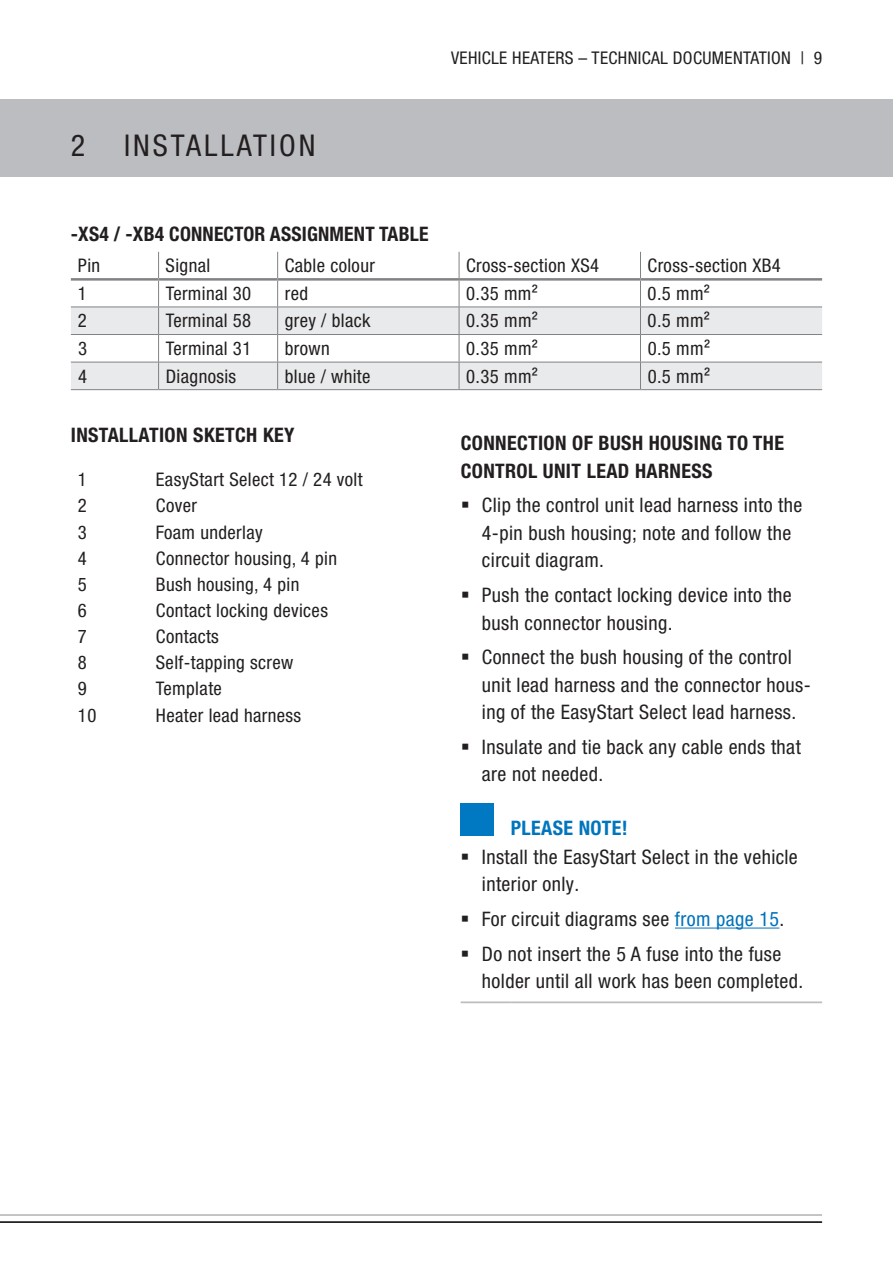
<style>
.page{position:relative;width:893px;height:1262px;background:#fff}
.page>*{position:absolute;margin:0;border:0;box-sizing:border-box;transform-origin:0 0}
.t1{font:condensed 30px "Helvetica Neue LTW1 G";color:#231f20}
.t2{font:condensed 20px/27.5px "Helvetica Neue LTW1 G";letter-spacing:.02em;color:#231f20}
.t3{font:700 condensed 20px/27.5px "Helvetica Neue LTW1 G";letter-spacing:.02em;color:#231f20}
.t4{font:700 condensed 20px "Helvetica Neue LTW1 G";letter-spacing:.02em;color:#0075be}
.t5{font:condensed 18.75px "Helvetica Neue LTW1 G";letter-spacing:.02em;color:#231f20}
.t6{font:condensed 17.5px "Helvetica Neue LTW1 G";letter-spacing:.02em;color:#231f20}
.s1{color:#0072bc}
</style>
<div class="page">
<div style="left:0;top:99px;width:893px;height:78px;background:#bcbdc0"></div>
<hr style="left:0;top:1214px;width:822px;height:1px;background:#bcbdc0">
<hr style="left:0;top:1221px;width:822px;height:1px;background:#231f20">
<svg style="left:71px;top:307px;width:751px;height:82px;fill:#e9eaeb"></svg>
<svg style="left:640px;top:252px;width:1px;height:137px"></svg>
<hr style="left:71px;top:306px;width:88px;height:1px;background:#808285">
<hr style="left:159px;top:306px;width:119px;height:1px;background:#808285">
<hr style="left:278px;top:306px;width:181px;height:1px;background:#808285">
<hr style="left:459px;top:306px;width:181px;height:1px;background:#808285">
<hr style="left:640px;top:306px;width:182px;height:1px;background:#808285">
<hr style="left:71px;top:334px;width:88px;height:1px;background:#808285">
<hr style="left:159px;top:334px;width:119px;height:1px;background:#808285">
<hr style="left:278px;top:334px;width:181px;height:1px;background:#808285">
<hr style="left:459px;top:334px;width:181px;height:1px;background:#808285">
<hr style="left:640px;top:334px;width:182px;height:1px;background:#808285">
<hr style="left:71px;top:361px;width:88px;height:1px;background:#808285">
<hr style="left:159px;top:361px;width:119px;height:1px;background:#808285">
<svg style="left:158px;top:252px;width:1px;height:137px"></svg>
<hr style="left:278px;top:361px;width:181px;height:1px;background:#808285">
<svg style="left:277px;top:252px;width:1px;height:137px"></svg>
<hr style="left:459px;top:361px;width:181px;height:1px;background:#808285">
<svg style="left:459px;top:252px;width:1px;height:137px"></svg>
<hr style="left:640px;top:361px;width:182px;height:1px;background:#808285">
<hr style="left:71px;top:278px;width:88px;height:2px;background:#808285">
<hr style="left:159px;top:278px;width:119px;height:2px;background:#808285">
<hr style="left:278px;top:278px;width:181px;height:2px;background:#808285">
<hr style="left:459px;top:278px;width:181px;height:2px;background:#808285">
<hr style="left:640px;top:278px;width:182px;height:2px;background:#808285">
<hr style="left:71px;top:389px;width:88px;height:1px;background:#808285">
<hr style="left:159px;top:389px;width:119px;height:1px;background:#808285">
<hr style="left:278px;top:389px;width:181px;height:1px;background:#808285">
<hr style="left:459px;top:389px;width:181px;height:1px;background:#808285">
<hr style="left:640px;top:389px;width:182px;height:1px;background:#808285">
<hr style="left:461px;top:1001px;width:50px;height:2px;background:#bcbdc0">
<hr style="left:511px;top:1001px;width:311px;height:2px;background:#bcbdc0">
<div style="left:461px;top:802px;width:33px;height:33px;background:#0079c2"></div>
<hr style="left:675px;top:927px;width:104px;height:1px;background:#0072bc">
<h1 class="t1" style="left:71px;top:128px;width:16px">2</h1>
<h1 class="t1" style="left:124px;top:128px;width:27px">Installation</h1>
<p class="t6" style="left:451px;top:47px;width:372px">VEHICLE HEATERS – TECHNICAL DOCUMENTATION | 9</p>
<p class="t3" style="left:71px;top:220px;width:359px">-XS4 / -XB4 CONNECTOR ASSIGNMENT TABLE</p>
<p class="t5" style="left:78px;top:254px;width:24px">Pin</p>
<p class="t5" style="left:166px;top:254px;width:46px">Signal</p>
<p class="t5" style="left:285px;top:254px;width:92px">Cable colour</p>
<p class="t5" style="left:466px;top:254px;width:134px">Cross-section XS4</p>
<p class="t5" style="left:648px;top:254px;width:135px">Cross-section XB4</p>
<p class="t5" style="left:78px;top:282px;width:10px">1</p>
<p class="t5" style="left:166px;top:282px;width:87px">Terminal 30</p>
<p class="t5" style="left:285px;top:282px;width:25px">red</p>
<p class="t5" style="left:466px;top:282px;width:73px">0.35 mm²</p>
<p class="t5" style="left:648px;top:282px;width:64px">0.5 mm²</p>
<p class="t5" style="left:78px;top:310px;width:10px">2</p>
<p class="t5" style="left:166px;top:310px;width:87px">Terminal 58</p>
<p class="t5" style="left:285px;top:310px;width:87px">grey / black</p>
<p class="t5" style="left:466px;top:310px;width:73px">0.35 mm²</p>
<p class="t5" style="left:648px;top:310px;width:64px">0.5 mm²</p>
<p class="t5" style="left:78px;top:337px;width:10px">3</p>
<p class="t5" style="left:166px;top:337px;width:87px">Terminal 31</p>
<p class="t5" style="left:285px;top:337px;width:47px">brown</p>
<p class="t5" style="left:466px;top:337px;width:73px">0.35 mm²</p>
<p class="t5" style="left:648px;top:337px;width:64px">0.5 mm²</p>
<p class="t5" style="left:78px;top:365px;width:10px">4</p>
<p class="t5" style="left:166px;top:365px;width:72px">Diagnosis</p>
<p class="t5" style="left:285px;top:365px;width:87px">blue / white</p>
<p class="t5" style="left:466px;top:365px;width:73px">0.35 mm²</p>
<p class="t5" style="left:648px;top:365px;width:64px">0.5 mm²</p>
<p class="t3" style="left:71px;top:421px;width:225px">INSTALLATION SKETCH KEY</p>
<p class="t5" style="left:78px;top:468px;width:11px">1</p>
<p class="t5" style="left:156px;top:468px;width:208px">EasyStart Select 12 / 24 volt</p>
<p class="t5" style="left:78px;top:494px;width:11px">2</p>
<p class="t5" style="left:156px;top:494px;width:43px">Cover</p>
<p class="t5" style="left:78px;top:521px;width:11px">3</p>
<p class="t5" style="left:156px;top:521px;width:108px">Foam underlay</p>
<p class="t5" style="left:78px;top:547px;width:11px">4</p>
<p class="t5" style="left:156px;top:547px;width:183px">Connector housing, 4 pin</p>
<p class="t5" style="left:78px;top:573px;width:11px">5</p>
<p class="t5" style="left:156px;top:573px;width:145px">Bush housing, 4 pin</p>
<p class="t5" style="left:78px;top:599px;width:11px">6</p>
<p class="t5" style="left:156px;top:599px;width:174px">Contact locking devices</p>
<p class="t5" style="left:78px;top:625px;width:11px">7</p>
<p class="t5" style="left:156px;top:625px;width:65px">Contacts</p>
<p class="t5" style="left:78px;top:651px;width:11px">8</p>
<p class="t5" style="left:156px;top:651px;width:139px">Self-tapping screw</p>
<p class="t5" style="left:78px;top:677px;width:11px">9</p>
<p class="t5" style="left:156px;top:677px;width:67px">Template</p>
<p class="t5" style="left:78px;top:704px;width:20px">10</p>
<p class="t5" style="left:156px;top:704px;width:147px">Heater lead harness</p>
<p class="t3" style="left:461px;top:429px;width:325px">CONNECTION OF BUSH HOUSING TO THE<br>CONTROL UNIT LEAD HARNESS</p>
<p class="t2" style="left:482px;top:491px;width:322px">Clip the control unit lead harness into the<br>4-pin bush housing; note and follow the circuit diagram.</p>
<p class="t2" style="left:482px;top:581px;width:311px">Push the contact locking device into the bush connector housing.</p>
<p class="t2" style="left:482px;top:643px;width:330px">Connect the bush housing of the control unit lead harness and the connector hous&shy;ing of the EasyStart Select lead harness.</p>
<p class="t2" style="left:482px;top:733px;width:320px">Insulate and tie back any cable ends that are not needed.</p>
<p class="t4" style="left:511px;top:816px;width:119px">PLEASE NOTE!</p>
<p class="t2" style="left:482px;top:843px;width:317px">Install the EasyStart Select in the vehicle interior only.</p>
<p class="t2" style="left:482px;top:901px;width:304px;line-height:34.5px">For circuit diagrams see <span class="s1">from page 15</span>.<br>Do not insert the 5 A fuse into the fuse</p>
<p class="t2" style="left:482px;top:967px;width:323px">holder until all work has been completed.</p>
</div>
